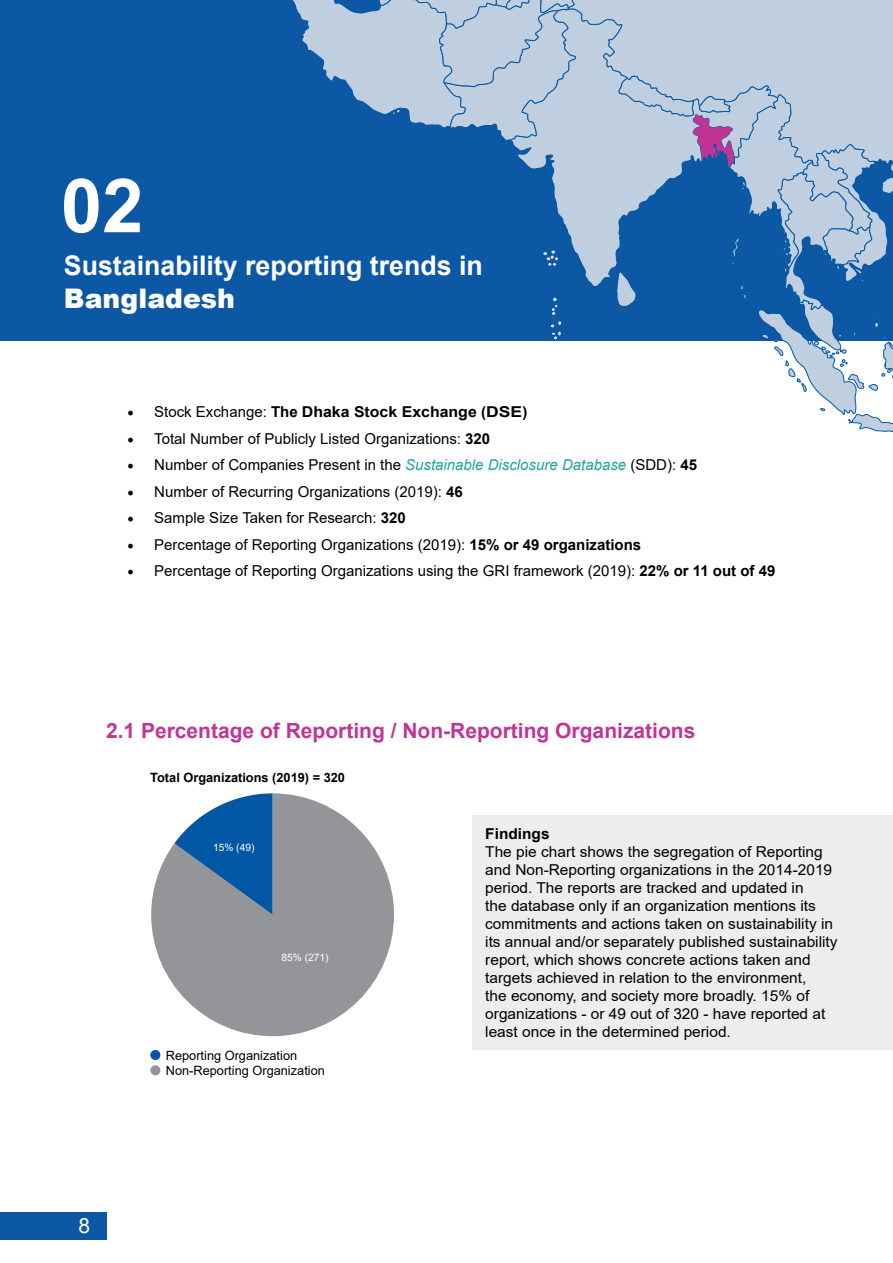
<style>
.page{position:relative;width:893px;height:1263px;background:#fff}
.page>*{position:absolute;margin:0;border:0;box-sizing:border-box;transform-origin:0 0}
.t1{font:700 75px "Arial";color:#fff}
.t2{font:700 27px "Arial";color:#fff}
.t3{font:900 27px "Arial";color:#fff}
.t4{font:700 21px "Arial";color:#c13593}
.t5{font:21px "Arial";color:#fff}
.t6{font:15px/18px "Arial";color:#000}
.t7{font:700 15px "Arial";color:#000}
.t8{font:12.75px/15.3px "Arial";color:#000}
.t9{font:700 12.75px "Arial";color:#000}
.t10{font:10.2px "Arial";color:#fff}
.s1{font-family:"Minion Pro";font-weight:400;font-size:18px}
.s2{font-weight:400}
.s3{font-family:"Minion Pro";font-size:18px}
.s4{font-weight:700}
.s5{font-style:italic;color:#22a49f}
</style>
<div class="page">
<div style="left:0;top:1212px;width:106px;height:27px;background:#0d58a4"></div>
<svg style="left:151px;top:793px;width:243px;height:243px;fill:#939598"></svg>
<svg style="left:174px;top:793px;width:99px;height:122px"></svg>
<div style="left:150px;top:1050px;width:10px;height:10px;background:#0257a5;border-radius:50%"></div>
<div style="left:150px;top:1065px;width:10px;height:10px;background:#939598;border-radius:50%"></div>
<div style="left:472px;top:815px;width:421px;height:234px;background:#ededee"></div>
<div style="left:0;top:0;width:893px;height:340px;background:#0d58a4"></div>
<svg style="left:513px;top:144px;width:103px;height:142px"></svg>
<div style="left:559px;top:0;width:334px;height:174px;background:#c0cfdf"></div>
<svg style="left:551px;top:322px;width:10px;height:19px"></svg>
<svg style="left:552px;top:298px;width:5px;height:17px"></svg>
<svg style="left:544px;top:251px;width:14px;height:14px"></svg>
<svg style="left:293px;top:0;width:283px;height:144px"></svg>
<svg style="left:616px;top:76px;width:277px;height:357px"></svg>
<h1 class="t1" style="left:61px;top:153px;width:84px">02</h1>
<h2 class="t2" style="left:64px;top:247px;width:420px">Sustainability reporting trends in</h2>
<h2 class="t3" style="left:64px;top:279px;width:173px">Bangladesh</h2>
<p class="t7" style="left:127px;top:401px;width:402px"><span class="s1">•</span> <span class="s2">Stock Exchange:</span> The Dhaka Stock Exchange (DSE)</p>
<p class="t6" style="left:127px;top:429px;width:365px"><span class="s3">•</span> Total Number of Publicly Listed Organizations: <span class="s4">320</span></p>
<p class="t6" style="left:127px;top:456px;width:571px"><span class="s3">•</span> Number of Companies Present in the <span class="s5">Sustainable Disclosure Database</span> (SDD): <span class="s4">45</span></p>
<p class="t6" style="left:127px;top:482px;width:337px"><span class="s3">•</span> Number of Recurring Organizations (2019): <span class="s4">46</span></p>
<p class="t6" style="left:127px;top:509px;width:280px"><span class="s3">•</span> Sample Size Taken for Research: <span class="s4">320</span></p>
<p class="t6" style="left:127px;top:535px;width:515px"><span class="s3">•</span> Percentage of Reporting Organizations (2019): <span class="s4">15% or 49 organizations</span></p>
<p class="t6" style="left:127px;top:562px;width:650px"><span class="s3">•</span> Percentage of Reporting Organizations using the GRI framework (2019): <span class="s4">22% or 11 out of 49</span></p>
<h3 class="t4" style="left:106px;top:715px;width:591px">2.1 Percentage of Reporting / Non-Reporting Organizations</h3>
<p class="t9" style="left:150px;top:768px;width:196px">Total Organizations (2019) = 320</p>
<h3 class="t5" style="left:78px;top:1211px;width:13px">8</h3>
<p class="t10" style="left:213px;top:840px;width:43px">15% (49)</p>
<p class="t10" style="left:281px;top:950px;width:49px">85% (271)</p>
<p class="t8" style="left:166px;top:1048px;width:161px">Reporting Organization<br>Non-Reporting Organization</p>
<p class="t7" style="left:485px;top:823px;width:66px">Findings</p>
<p class="t6" style="left:485px;top:842px;width:354px">The pie chart shows the segregation of Reporting and Non-Reporting organizations in the 2014-2019 period. The reports are tracked and updated in<br>the database only if an organization mentions its commitments and actions taken on sustainability in its annual and/or separately published sustainability report, which shows concrete actions taken and targets achieved in relation to the environment,<br>the economy, and society more broadly. 15% of organizations - or 49 out of 320 - have reported at least once in the determined period.</p>
</div>
